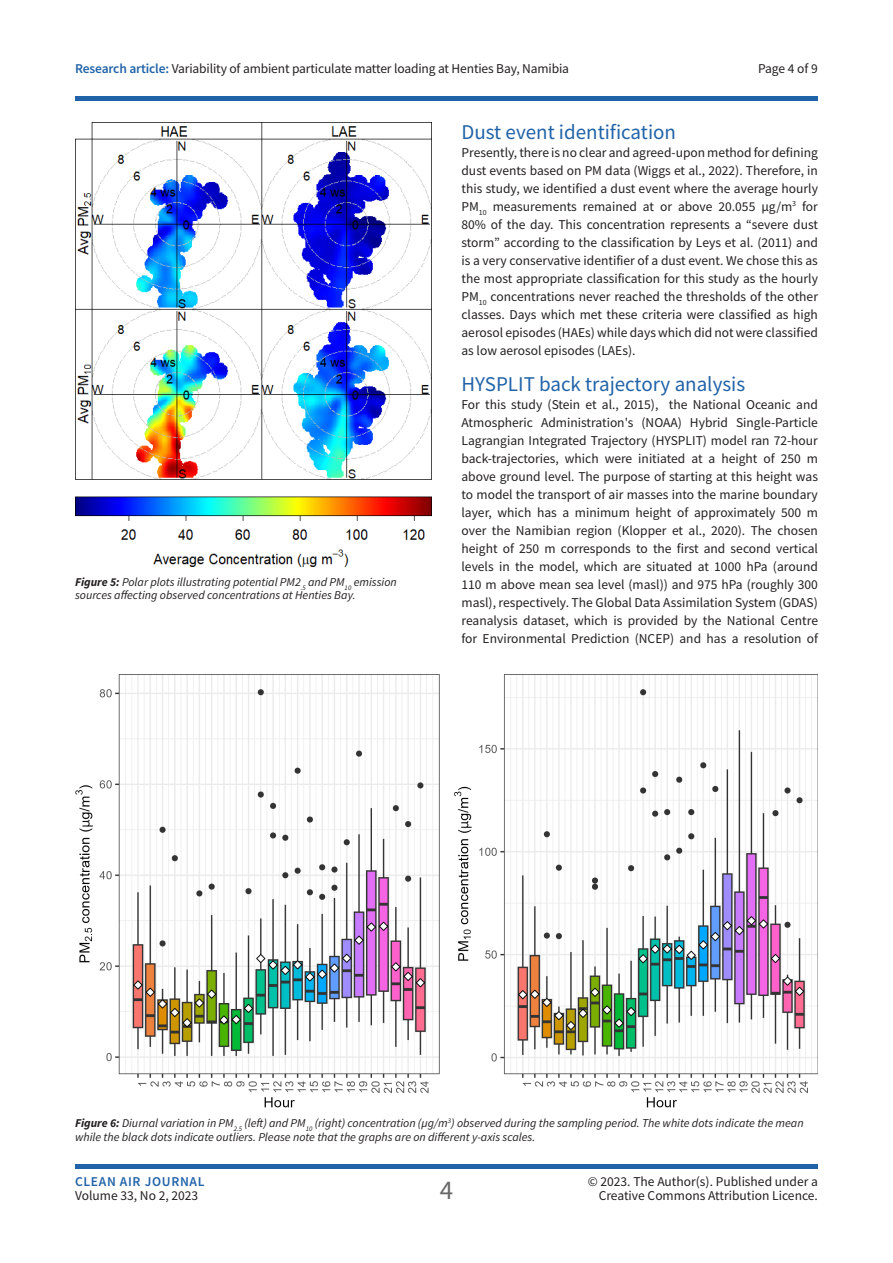
<style>
.page{position:relative;width:893px;height:1263px;background:#fff}
.page>*{position:absolute;margin:0;border:0;box-sizing:border-box;transform-origin:0 0}
.t1{font:27px "Source Sans Pro";color:#686868}
.t2{font:21px "Source Sans Pro";color:#2163a8}
.t3{font:13.5px/18px "Source Sans Pro";color:#231f20;text-align:justify}
.t4{font:600 13.5px "Source Sans Pro";letter-spacing:.05em;color:#2163a8}
.t5{font:italic 12px/13.5px "Source Sans Pro";color:#231f20}
.s1{font-weight:600;color:#2163a8}
.s2{font-weight:700}
</style>
<div class="page">
<hr style="left:75px;top:96px;width:743px;height:4px;background:#2163a8">
<div style="left:75px;top:1164px;width:743px;height:5px;background:#2163a8"></div>
<img style="left:75px;top:674px;width:743px;height:433px">
<img style="left:75px;top:123px;width:356px;height:443px">
<p class="t3" style="left:75px;top:60px;width:496px"><span class="s1">Research article:</span> Variability of ambient particulate matter loading at Henties Bay, Namibia</p>
<p class="t3" style="left:758px;top:60px;width:61px">Page 4 of 9</p>
<p class="t5" style="left:75px;top:575px;width:323px"><span class="s2">Figure 5:</span> Polar plots illustrating potential PM2<sub>.5</sub> and PM<sub>10</sub> emission sources affecting observed concentrations at Henties Bay.</p>
<p class="t2" style="left:461px;top:118px;width:216px">Dust event identification</p>
<p class="t3" style="left:461px;top:143px;width:358px">Presently, there is no clear and agreed-upon method for defining dust events based on PM data (Wiggs et al., 2022). Therefore, in this study, we identified a dust event where the average hourly PM<sub>10</sub> measurements remained at or above 20.055 µg/m<sup>3</sup> for 80% of the day. This concentration represents a “severe dust storm” according to the classification by Leys et al. (2011) and is a very conservative identifier of a dust event. We chose this as the most appropriate classification for this study as the hourly PM<sub>10</sub> concentrations never reached the thresholds of the other classes. Days which met these criteria were classified as high aerosol episodes (HAEs) while days which did not were classified as low aerosol episodes (LAEs).</p>
<p class="t2" style="left:461px;top:370px;width:285px">HYSPLIT back trajectory analysis</p>
<p class="t3" style="left:461px;top:395px;width:358px">For this study (Stein et al., 2015), the National Oceanic and Atmospheric Administration's (NOAA) Hybrid Single-Particle Lagrangian Integrated Trajectory (HYSPLIT) model ran 72-hour back-trajectories, which were initiated at a height of 250 m above ground level. The purpose of starting at this height was to model the transport of air masses into the marine boundary layer, which has a minimum height of approximately 500 m over the Namibian region (Klopper et al., 2020). The chosen height of 250 m corresponds to the first and second vertical levels in the model, which are situated at 1000 hPa (around 110 m above mean sea level (masl)) and 975 hPa (roughly 300 masl), respectively. The Global Data Assimilation System (GDAS) reanalysis dataset, which is provided by the National Centre for Environmental Prediction (NCEP) and has a resolution of</p>
<p class="t5" style="left:75px;top:1116px;width:730px"><span class="s2">Figure 6:</span> Diurnal variation in PM<sub>2.5</sub> (left) and PM<sub>10</sub> (right) concentration (µg/m<sup>3</sup>) observed during the sampling period. The white dots indicate the mean while the black dots indicate outliers. Please note that the graphs are on different y-axis scales.</p>
<p class="t4" style="left:75px;top:1173px;width:131px">CLEAN AIR JOURNAL</p>
<p class="t3" style="left:75px;top:1186px;width:125px">Volume 33, No 2, 2023</p>
<h1 class="t1" style="left:440px;top:1172px;width:15px">4</h1>
<p class="t3" style="left:588px;top:1175px;width:232px;line-height:13.5px;text-align:right">© 2023. The Author(s). Published under a<br>Creative Commons Attribution Licence.</p>
</div>
